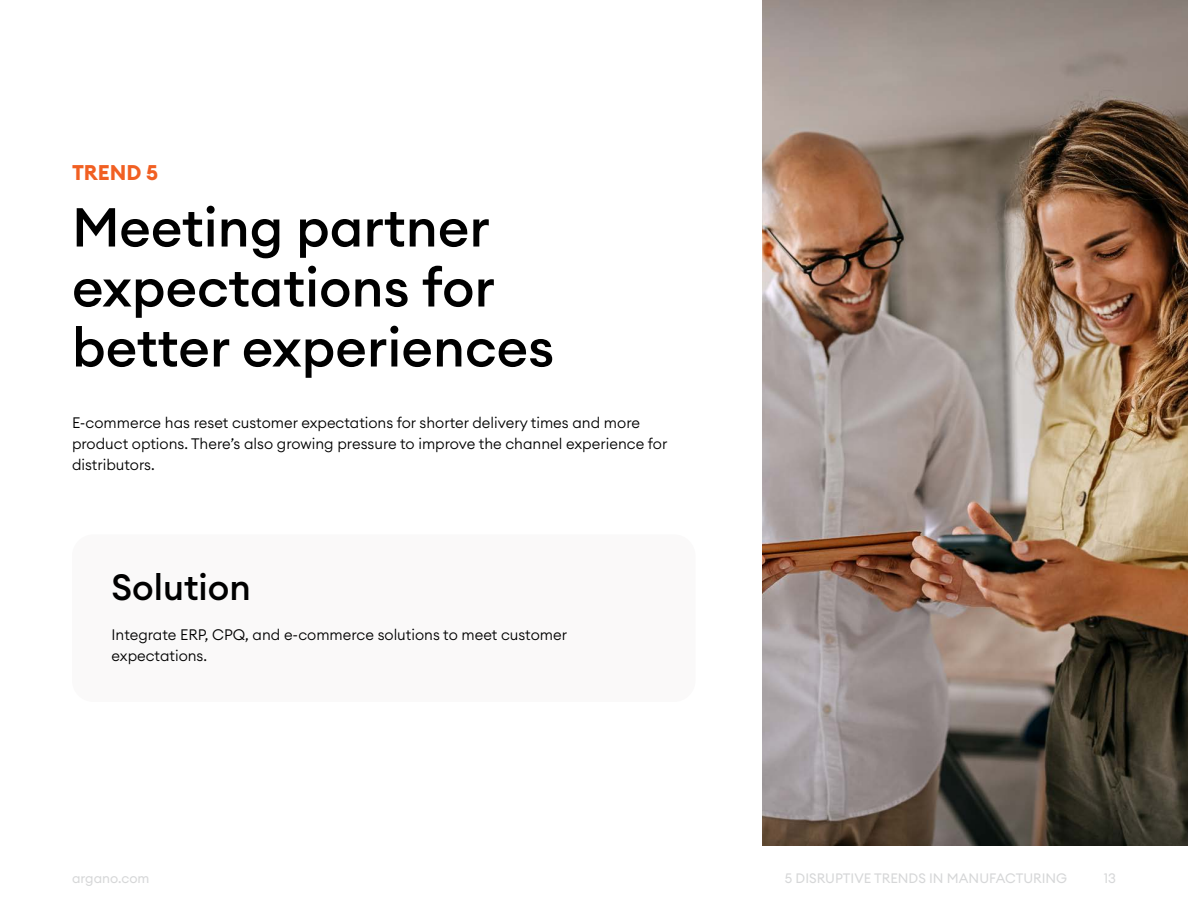
<style>
.page{position:relative;width:1188px;height:918px;background:#fff}
.page>*{position:absolute;margin:0;border:0;box-sizing:border-box;transform-origin:0 0}
.t1{font:500 54px/60px "Euclid Circular A";color:#000}
.t2{font:500 36px "Euclid Circular A";color:#000}
.t3{font:700 21px "Euclid Circular A";color:#f15f22}
.t4{font:300 15px/21px "Euclid Circular A";color:#000}
.t5{font:13.5px "Euclid Circular A";color:#d6d7d8}
</style>
<div class="page">
<div style="left:72px;top:534px;width:624px;height:168px;background:#faf9f9;border-radius:22px"></div>
<img style="left:762px;top:0;width:426px;height:846px">
<h3 class="t3" style="left:72px;top:159px;width:88px">TREND 5</h3>
<h1 class="t1" style="left:72px;top:197px;width:484px">Meeting partner expectations for better experiences</h1>
<p class="t4" style="left:72px;top:412px;width:597px">E-commerce has reset customer expectations for shorter delivery times and more product options. There’s also growing pressure to improve the channel experience for distributors.</p>
<h2 class="t2" style="left:112px;top:564px;width:141px">Solution</h2>
<p class="t4" style="left:112px;top:624px;width:457px">Integrate ERP, CPQ, and e-commerce solutions to meet customer expectations.</p>
<p class="t5" style="left:72px;top:869px;width:79px">argano.com</p>
<p class="t5" style="left:785px;top:869px;width:284px">5 DISRUPTIVE TRENDS IN MANUFACTURING</p>
<p class="t5" style="left:1104px;top:869px;width:14px">13</p>
</div>
